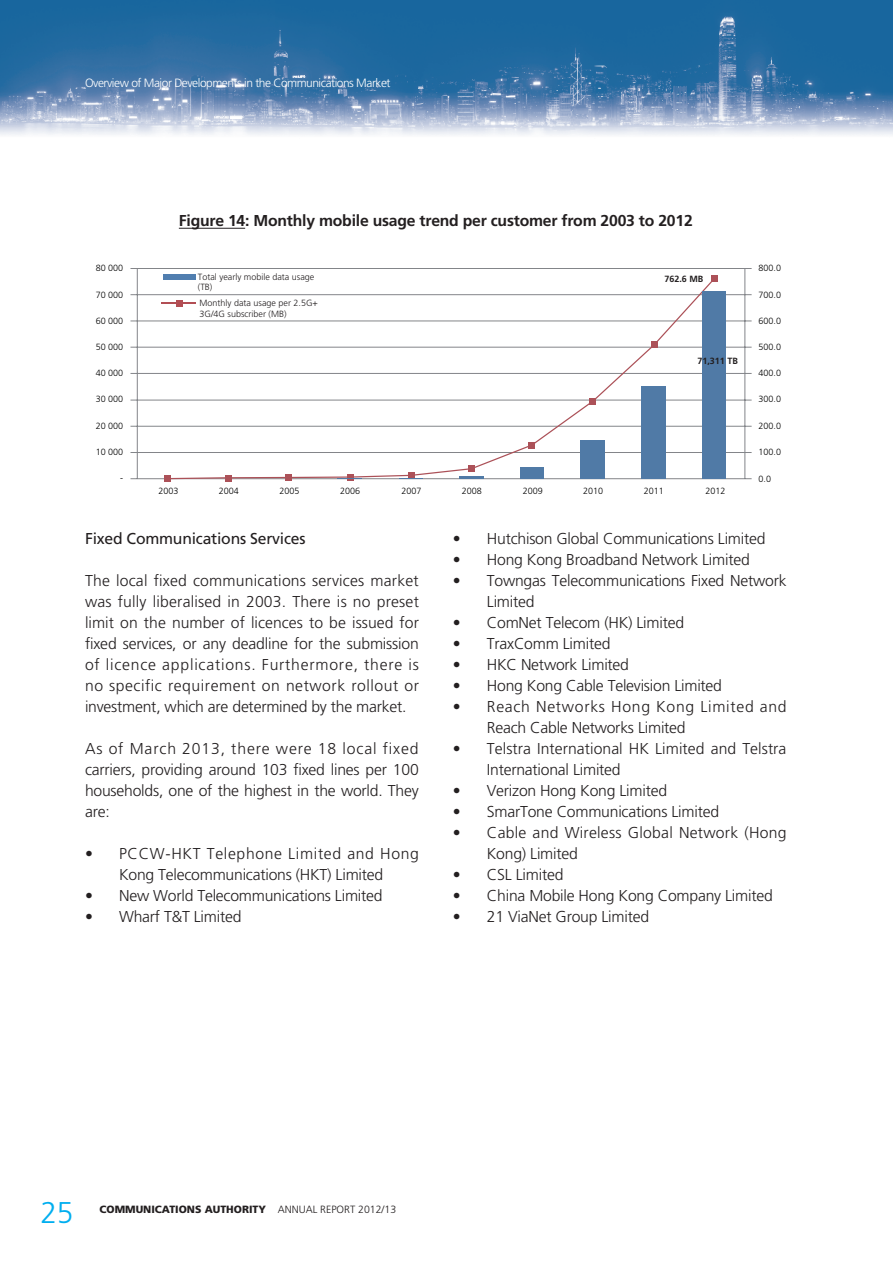
<style>
.page{position:relative;width:893px;height:1263px;background:#fff}
.page>*{position:absolute;margin:0;border:0;box-sizing:border-box;transform-origin:0 0}
.t1{font:300 30px "Frutiger";color:#00aeef}
.t2{font:300 15.75px/21px "Frutiger";letter-spacing:-.015em;color:#231f20;text-align:justify}
.t3{font:300 15.75px/21px "Frutiger";letter-spacing:.005em;color:#231f20}
.t4{font:300 15.75px/21px "Frutiger";letter-spacing:.045em;color:#231f20}
.t5{font:700 15.75px "Frutiger";letter-spacing:-.015em;color:#231f20}
.t6{font:300 15.75px/21px "Frutiger";letter-spacing:.015em;color:#231f20}
.t7{font:15.75px "Frutiger";letter-spacing:-.015em;color:#231f20}
.t8{font:300 12px "Frutiger";letter-spacing:-.04em;color:#fff}
.t9{font:900 10.5px "Frutiger";color:#231f20}
.t10{font:300 9px "Frutiger";color:#030303}
.t11{font:300 9px/10.8px "Frutiger";color:#231f20}
.t12{font:700 9px "Frutiger";color:#231f20}
.s1{font-weight:300}
</style>
<div class="page">
<img style="left:0;top:0;width:893px;height:328px">
<hr style="left:179px;top:228px;width:66px;height:1px;background:#231f20">
<div style="left:163px;top:274px;width:33px;height:5px;background:#507eaf"></div>
<hr style="left:162px;top:303px;width:34px;height:1px;background:#b24e54">
<hr style="left:130px;top:268px;width:622px;height:1px;background:#838589">
<hr style="left:130px;top:294px;width:622px;height:1px;background:#838589">
<hr style="left:130px;top:321px;width:622px;height:1px;background:#838589">
<hr style="left:130px;top:347px;width:622px;height:1px;background:#838589">
<hr style="left:130px;top:373px;width:622px;height:1px;background:#838589">
<hr style="left:130px;top:400px;width:622px;height:1px;background:#838589">
<hr style="left:130px;top:426px;width:622px;height:1px;background:#838589">
<hr style="left:130px;top:452px;width:622px;height:1px;background:#838589">
<hr style="left:130px;top:478px;width:622px;height:1px;background:#838589">
<hr style="left:137px;top:268px;width:1px;height:211px;background:#838589">
<hr style="left:745px;top:268px;width:1px;height:211px;background:#838589">
<div style="left:165px;top:475px;width:6px;height:7px;background:#ac5158"></div>
<div style="left:225px;top:475px;width:6px;height:7px;background:#ac5158"></div>
<div style="left:711px;top:275px;width:7px;height:7px;background:#ac5158"></div>
<svg style="left:166px;top:277px;width:550px;height:203px"></svg>
<svg style="left:337px;top:474px;width:25px;height:6px"></svg>
<svg style="left:399px;top:472px;width:23px;height:7px"></svg>
<hr style="left:459px;top:476px;width:24px;height:3px;background:#507aa6">
<div style="left:520px;top:467px;width:24px;height:12px;background:#507aa6"></div>
<div style="left:580px;top:440px;width:25px;height:39px;background:#507aa6"></div>
<div style="left:641px;top:386px;width:25px;height:93px;background:#507aa6"></div>
<div style="left:702px;top:291px;width:24px;height:188px;background:#507aa6"></div>
<p class="t8" style="left:85px;top:76px;width:307px">Overview of Major Developments in the Communications Market</p>
<p class="t10" style="left:96px;top:263px;width:29px">80 000</p>
<p class="t10" style="left:96px;top:289px;width:29px">70 000</p>
<p class="t10" style="left:96px;top:315px;width:29px">60 000</p>
<p class="t10" style="left:96px;top:342px;width:29px">50 000</p>
<p class="t10" style="left:96px;top:368px;width:29px">40 000</p>
<p class="t10" style="left:96px;top:394px;width:29px">30 000</p>
<p class="t10" style="left:96px;top:420px;width:29px">20 000</p>
<p class="t10" style="left:96px;top:447px;width:29px">10 000</p>
<p class="t10" style="left:120px;top:473px;width:4px">-</p>
<p class="t5" style="left:179px;top:211px;width:515px">Figure 14: Monthly mobile usage trend per customer from 2003 to 2012</p>
<p class="t11" style="left:198px;top:271px;width:118px">Total yearly mobile data usage (TB)</p>
<p class="t11" style="left:200px;top:297px;width:120px">Monthly data usage per 2.5G+<br>3G/4G subscriber (MB)</p>
<p class="t12" style="left:664px;top:274px;width:41px">762.6 MB</p>
<p class="t12" style="left:697px;top:356px;width:42px">71,311 TB</p>
<p class="t10" style="left:158px;top:485px;width:22px">2003</p>
<p class="t10" style="left:219px;top:485px;width:22px">2004</p>
<p class="t10" style="left:279px;top:485px;width:22px">2005</p>
<p class="t10" style="left:340px;top:485px;width:22px">2006</p>
<p class="t10" style="left:401px;top:485px;width:22px">2007</p>
<p class="t10" style="left:462px;top:485px;width:22px">2008</p>
<p class="t10" style="left:523px;top:485px;width:22px">2009</p>
<p class="t10" style="left:583px;top:485px;width:22px">2010</p>
<p class="t10" style="left:644px;top:485px;width:22px">2011</p>
<p class="t10" style="left:705px;top:485px;width:22px">2012</p>
<p class="t10" style="left:759px;top:263px;width:24px">800.0</p>
<p class="t10" style="left:759px;top:289px;width:24px">700.0</p>
<p class="t10" style="left:759px;top:316px;width:24px">600.0</p>
<p class="t10" style="left:759px;top:342px;width:24px">500.0</p>
<p class="t10" style="left:759px;top:368px;width:24px">400.0</p>
<p class="t10" style="left:759px;top:394px;width:24px">300.0</p>
<p class="t10" style="left:759px;top:420px;width:24px">200.0</p>
<p class="t10" style="left:759px;top:447px;width:24px">100.0</p>
<p class="t10" style="left:759px;top:473px;width:14px">0.0</p>
<p class="t7" style="left:85px;top:529px;width:222px">Fixed Communications Services</p>
<p class="t2" style="left:85px;top:570px;width:335px">The local fixed communications services market was fully liberalised in 2003. There is no preset limit on the number of licences to be issued for fixed services, or any deadline for the submission of licence applications. Furthermore, there is no specific requirement on network rollout or investment, which are determined by the market.</p>
<p class="t2" style="left:85px;top:738px;width:335px">As of March 2013, there were 18 local fixed carriers, providing around 103 fixed lines per 100 households, one of the highest in the world. They are:</p>
<p class="t2" style="left:85px;top:843px;width:335px;text-align:center">• PCCW-HKT Telephone Limited and Hong<br>Kong Telecommunications (HKT) Limited</p>
<p class="t2" style="left:85px;top:885px;width:299px">• New World Telecommunications Limited</p>
<p class="t2" style="left:85px;top:906px;width:158px">• Wharf T&amp;T Limited</p>
<p class="t2" style="left:453px;top:528px;width:314px">• Hutchison Global Communications Limited</p>
<p class="t2" style="left:453px;top:549px;width:298px">• Hong Kong Broadband Network Limited</p>
<p class="t2" style="left:487px;top:570px;width:301px;text-indent:-34px">• Towngas Telecommunications Fixed Network<br>Limited</p>
<p class="t2" style="left:453px;top:612px;width:233px">• ComNet Telecom (HK) Limited</p>
<p class="t2" style="left:453px;top:633px;width:159px">• TraxComm Limited</p>
<p class="t2" style="left:453px;top:654px;width:178px">• HKC Network Limited</p>
<p class="t2" style="left:453px;top:675px;width:271px">• Hong Kong Cable Television Limited</p>
<p class="t4" style="left:487px;top:696px;width:301px;text-indent:-34px">• Reach Networks Hong Kong Limited and<br>Reach Cable Networks Limited</p>
<p class="t3" style="left:487px;top:738px;width:301px;text-indent:-34px">• Telstra International HK Limited and Telstra<br>International Limited</p>
<p class="t2" style="left:453px;top:780px;width:216px">• Verizon Hong Kong Limited</p>
<p class="t2" style="left:453px;top:801px;width:268px">• SmarTone Communications Limited</p>
<p class="t6" style="left:487px;top:822px;width:301px;text-indent:-34px">• Cable and Wireless Global Network (Hong<br>Kong) Limited</p>
<p class="t2" style="left:453px;top:864px;width:112px">• CSL Limited</p>
<p class="t2" style="left:453px;top:885px;width:321px">• China Mobile Hong Kong Company Limited</p>
<p class="t2" style="left:453px;top:906px;width:198px">• 21 ViaNet Group Limited</p>
<h1 class="t1" style="left:40px;top:1195px;width:34px">25</h1>
<p class="t9" style="left:99px;top:1203px;width:298px">COMMUNICATIONS AUTHORITY <span class="s1">ANNUAL REPORT 2012/13</span></p>
</div>
